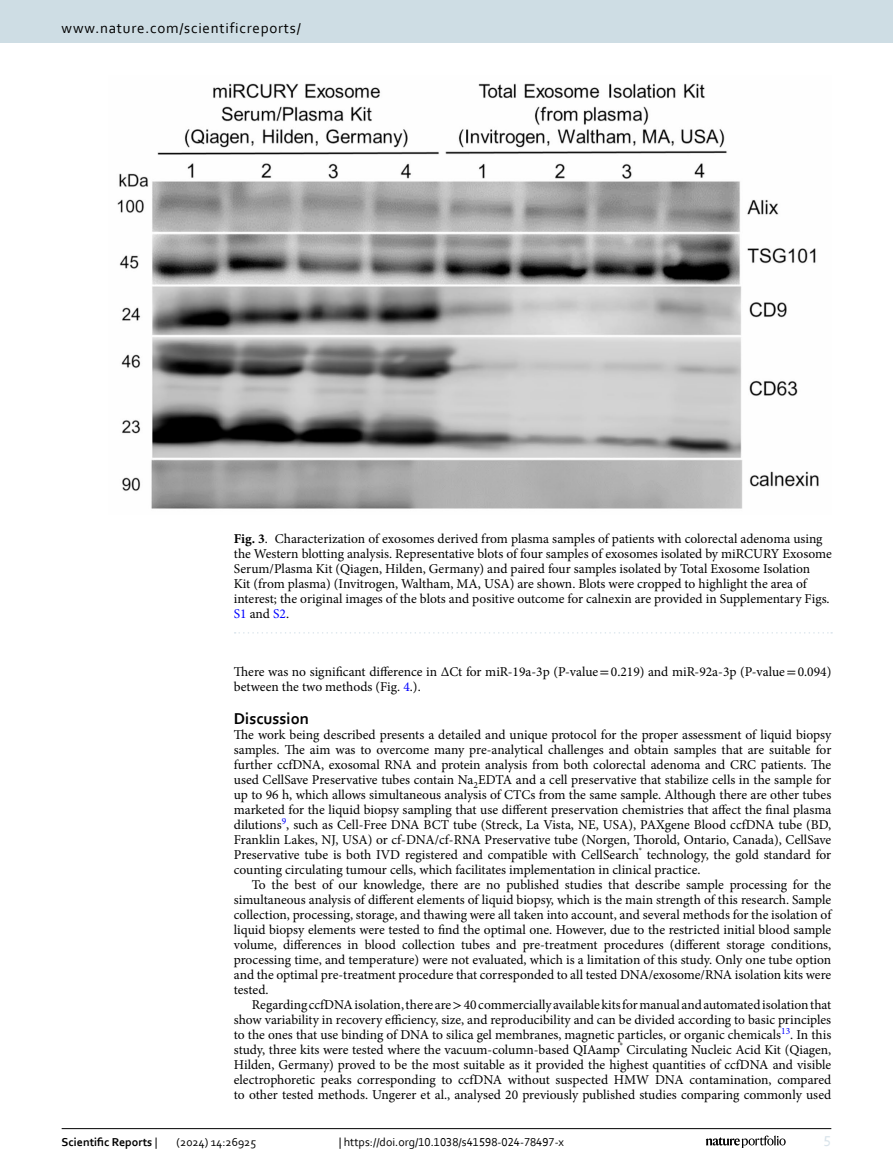
<style>
.page{position:relative;width:893px;height:1174px;background:#fff}
.page>*{position:absolute;margin:0;border:0;box-sizing:border-box;transform-origin:0 0}
.Head_1{font:700 16.5px "Corbel";color:#000}
.t1{font:15px "Corbel";letter-spacing:.05em;color:#000}
.t2{font:15px "Corbel";color:#d9e4eb}
.Body_Text_Indent{font:13.5px/15px "Minion Pro";letter-spacing:-.005em;color:#000;text-align:justify}
.Body_Text{font:13.5px/15px "Minion Pro";color:#000}
.Figure_Caption{font:13.5px/15px "Minion Pro";color:#000}
.t3{font:12px "Corbel";color:#000}
.t4{font:700 12px "Corbel";color:#000}
.s1{font-weight:700}
.s2{color:#00f}
.s3{font-family:"STIX"}
.s4{font-weight:400}
</style>
<div class="page">
<img style="left:117px;top:83px;width:702px;height:426px">
<svg style="left:235px;top:632px;width:597px;height:1px"></svg>
<hr style="left:62px;top:1128px;width:769px;height:1px;background:#000">
<svg style="left:706px;top:1135px;width:80px;height:12px"></svg>
<div style="left:0;top:0;width:893px;height:43px;background:#cedde4"></div>
<p class="t1" style="left:62px;top:18px;width:241px">www.nature.com/scientificreports/</p>
<p class="Figure_Caption" style="left:234px;top:531px;width:599px"><span class="s1">Fig. 3</span>. Characterization of exosomes derived from plasma samples of patients with colorectal adenoma using the Western blotting analysis. Representative blots of four samples of exosomes isolated by miRCURY Exosome Serum/Plasma Kit (Qiagen, Hilden, Germany) and paired four samples isolated by Total Exosome Isolation<br>Kit (from plasma) (Invitrogen, Waltham, MA, USA) are shown. Blots were cropped to highlight the area of interest; the original images of the blots and positive outcome for calnexin are provided in Supplementary Figs.<br><span class="s2">S1</span> and <span class="s2">S2</span>.</p>
<p class="Body_Text" style="left:234px;top:664px;width:599px">There was no significant difference in ΔCt for miR-19a-3p (P-value<span class="s3">=</span>0.219) and miR-92a-3p (P-value<span class="s3">=</span>0.094) between the two methods (Fig. <span class="s2">4</span>.).</p>
<p class="Head_1" style="left:234px;top:708px;width:77px">Discussion</p>
<p class="Body_Text" style="left:234px;top:727px;width:599px;text-align:justify">The work being described presents a detailed and unique protocol for the proper assessment of liquid biopsy samples. The aim was to overcome many pre-analytical challenges and obtain samples that are suitable for further ccfDNA, exosomal RNA and protein analysis from both colorectal adenoma and CRC patients. The used CellSave Preservative tubes contain Na<sub>2</sub>EDTA and a cell preservative that stabilize cells in the sample for up to 96 h, which allows simultaneous analysis of CTCs from the same sample. Although there are other tubes marketed for the liquid biopsy sampling that use different preservation chemistries that affect the final plasma dilutions<sup>9</sup>, such as Cell-Free DNA BCT tube (Streck, La Vista, NE, USA), PAXgene Blood ccfDNA tube (BD, Franklin Lakes, NJ, USA) or cf-DNA/cf-RNA Preservative tube (Norgen, Thorold, Ontario, Canada), CellSave Preservative tube is both IVD registered and compatible with CellSearch<sup>®</sup> technology, the gold standard for counting circulating tumour cells, which facilitates implementation in clinical practice.</p>
<p class="Body_Text_Indent" style="left:234px;top:877px;width:599px;text-indent:18px">To the best of our knowledge, there are no published studies that describe sample processing for the simultaneous analysis of different elements of liquid biopsy, which is the main strength of this research. Sample collection, processing, storage, and thawing were all taken into account, and several methods for the isolation of liquid biopsy elements were tested to find the optimal one. However, due to the restricted initial blood sample volume, differences in blood collection tubes and pre-treatment procedures (different storage conditions, processing time, and temperature) were not evaluated, which is a limitation of this study. Only one tube option and the optimal pre-treatment procedure that corresponded to all tested DNA/exosome/RNA isolation kits were tested.</p>
<p class="Body_Text_Indent" style="left:234px;top:997px;width:599px;text-indent:18px">Regarding ccfDNA isolation, there are <span class="s3">&gt;</span>40 commercially available kits for manual and automated isolation that show variability in recovery efficiency, size, and reproducibility and can be divided according to basic principles to the ones that use binding of DNA to silica gel membranes, magnetic particles, or organic chemicals<sup>13</sup>. In this study, three kits were tested where the vacuum-column-based QIAamp<sup>®</sup> Circulating Nucleic Acid Kit (Qiagen, Hilden, Germany) proved to be the most suitable as it provided the highest quantities of ccfDNA and visible electrophoretic peaks corresponding to ccfDNA without suspected HMW DNA contamination, compared to other tested methods. Ungerer et al., analysed 20 previously published studies comparing commonly used</p>
<p class="t4" style="left:62px;top:1134px;width:97px">Scientific Reports <span class="s4">|</span></p>
<p class="t3" style="left:177px;top:1134px;width:81px">(2024) 14:26925</p>
<p class="t3" style="left:339px;top:1134px;width:227px">| https://doi.org/10.1038/s41598-024-78497-x</p>
<p class="t2" style="left:824px;top:1132px;width:9px">5</p>
</div>
